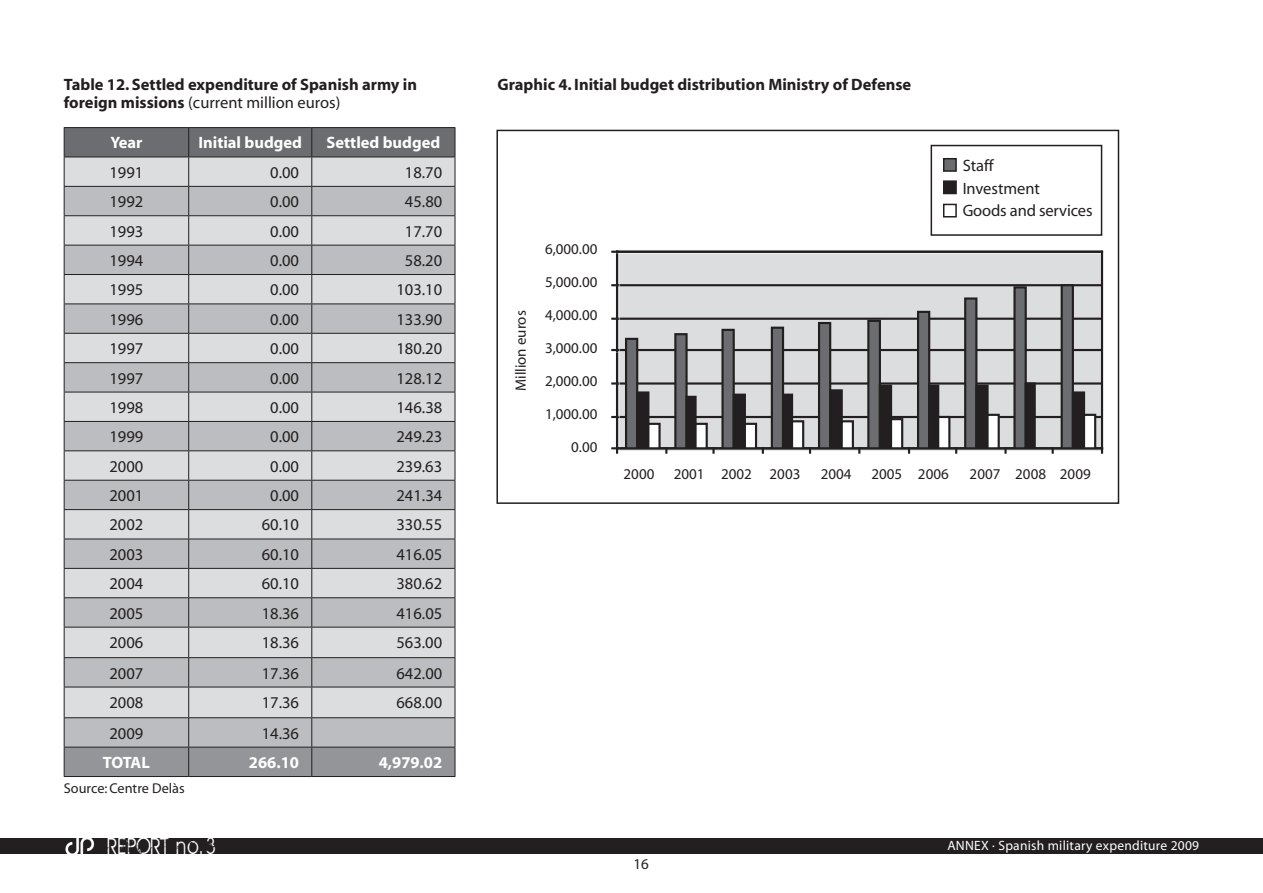
<style>
.page{position:relative;width:1263px;height:893px;background:#fff}
.page>*{position:absolute;margin:0;border:0;box-sizing:border-box;transform-origin:0 0}
.t1{font:25.2px "BIRTHOFAHERO";letter-spacing:.1em;color:#fff;scale:.83 1}
.t2{font:16.5px/22.5px "Myriad";color:#231f20}
.t3{font:700 16.5px/18px "Myriad";color:#231f20}
.t4{font:700 16.5px "Myriad";color:#fff}
.t5{font:15px "Myriad";color:#231f20}
.t6{font:14.25px "Myriad";color:#231f20}
.t7{font:13.5px "Myriad";letter-spacing:.02em;color:#fff}
.s1{font-weight:400}
</style>
<div class="page">
<div style="left:0;top:838px;width:1263px;height:16px;background:#231f20"></div>
<img style="left:65px;top:838px;width:30px;height:16px">
<svg style="left:65px;top:628px;width:390px;height:89px;background:#d0d1d3"></svg>
<hr style="left:64px;top:127px;width:125px;height:1px;background:#231f20">
<hr style="left:189px;top:127px;width:123px;height:1px;background:#231f20">
<hr style="left:312px;top:127px;width:143px;height:1px;background:#231f20">
<svg style="left:64px;top:128px;width:392px;height:499px;background:#bdbec1"></svg>
<hr style="left:64px;top:627px;width:125px;height:1px;background:#231f20">
<hr style="left:64px;top:627px;width:1px;height:30px;background:#231f20">
<hr style="left:189px;top:627px;width:123px;height:1px;background:#231f20">
<hr style="left:188px;top:627px;width:1px;height:30px;background:#231f20">
<hr style="left:312px;top:627px;width:143px;height:1px;background:#231f20">
<hr style="left:311px;top:627px;width:1px;height:30px;background:#231f20">
<hr style="left:455px;top:627px;width:1px;height:30px;background:#231f20">
<hr style="left:64px;top:657px;width:125px;height:1px;background:#231f20">
<svg style="left:64px;top:658px;width:1px;height:29px"></svg>
<hr style="left:189px;top:657px;width:123px;height:1px;background:#231f20">
<svg style="left:188px;top:658px;width:1px;height:29px"></svg>
<hr style="left:312px;top:657px;width:143px;height:1px;background:#231f20">
<svg style="left:311px;top:658px;width:1px;height:29px"></svg>
<svg style="left:455px;top:658px;width:1px;height:29px"></svg>
<hr style="left:64px;top:687px;width:125px;height:1px;background:#231f20">
<hr style="left:64px;top:687px;width:1px;height:30px;background:#231f20">
<hr style="left:189px;top:687px;width:123px;height:1px;background:#231f20">
<hr style="left:188px;top:687px;width:1px;height:30px;background:#231f20">
<hr style="left:312px;top:687px;width:143px;height:1px;background:#231f20">
<hr style="left:311px;top:687px;width:1px;height:30px;background:#231f20">
<hr style="left:455px;top:687px;width:1px;height:30px;background:#231f20">
<hr style="left:64px;top:717px;width:125px;height:1px;background:#231f20">
<hr style="left:189px;top:717px;width:123px;height:1px;background:#231f20">
<hr style="left:312px;top:717px;width:143px;height:1px;background:#231f20">
<svg style="left:64px;top:718px;width:392px;height:58px;background:#a3a4a7"></svg>
<hr style="left:64px;top:776px;width:125px;height:1px;background:#231f20">
<hr style="left:189px;top:776px;width:123px;height:1px;background:#231f20">
<hr style="left:312px;top:776px;width:143px;height:1px;background:#231f20">
<div style="left:496px;top:130px;width:623px;height:374px;border:2px solid #231f20"></div>
<div style="left:930px;top:145px;width:172px;height:91px;border:2px solid #231f20"></div>
<div style="left:619px;top:254px;width:483px;height:196px;background:#dcdddf"></div>
<hr style="left:617px;top:416px;width:485px;height:2px;background:#231f20">
<hr style="left:617px;top:382px;width:485px;height:3px;background:#231f20">
<hr style="left:617px;top:349px;width:485px;height:2px;background:#231f20">
<hr style="left:617px;top:318px;width:485px;height:2px;background:#231f20">
<hr style="left:617px;top:284px;width:485px;height:2px;background:#231f20">
<hr style="left:617px;top:251px;width:485px;height:2px;background:#231f20">
<hr style="left:1101px;top:252px;width:2px;height:196px;background:#231f20">
<svg style="left:1013px;top:286px;width:23px;height:161px"></svg>
<hr style="left:616px;top:252px;width:2px;height:196px;background:#231f20">
<svg style="left:612px;top:382px;width:4px;height:3px"></svg>
<hr style="left:617px;top:447px;width:485px;height:2px;background:#231f20">
<svg style="left:612px;top:447px;width:6px;height:6px"></svg>
<svg style="left:625px;top:338px;width:42px;height:115px"></svg>
<svg style="left:674px;top:333px;width:41px;height:120px"></svg>
<svg style="left:721px;top:329px;width:43px;height:124px"></svg>
<svg style="left:771px;top:327px;width:40px;height:126px"></svg>
<svg style="left:818px;top:322px;width:42px;height:131px"></svg>
<svg style="left:867px;top:320px;width:43px;height:133px"></svg>
<svg style="left:917px;top:311px;width:40px;height:142px"></svg>
<svg style="left:964px;top:297px;width:43px;height:156px"></svg>
<svg style="left:1051px;top:449px;width:3px;height:4px"></svg>
<svg style="left:1060px;top:284px;width:43px;height:169px"></svg>
<div style="left:944px;top:159px;width:12px;height:12px;background:#6c6d70"></div>
<div style="left:943px;top:158px;width:14px;height:14px;border:2px solid #231f20"></div>
<div style="left:944px;top:181px;width:12px;height:12px;background:#231f20"></div>
<div style="left:943px;top:180px;width:14px;height:14px;border:2px solid #231f20"></div>
<div style="left:943px;top:204px;width:14px;height:14px;border:2px solid #231f20"></div>
<p class="t3" style="left:64px;top:76px;width:355px">Table 12. Settled expenditure of Spanish army in foreign missions <span class="s1">(current million euros)</span></p>
<p class="t3" style="left:497px;top:76px;width:415px">Graphic 4. Initial budget distribution Ministry of Defense</p>
<p class="t4" style="left:110px;top:134px;width:33px">Year</p>
<p class="t4" style="left:198px;top:134px;width:105px">Initial budged</p>
<p class="t4" style="left:326px;top:134px;width:115px">Settled budged</p>
<p class="t2" style="left:109px;top:162px;width:35px">1991</p>
<p class="t2" style="left:270px;top:162px;width:30px">0.00</p>
<p class="t2" style="left:405px;top:162px;width:39px">18.70</p>
<p class="t2" style="left:109px;top:191px;width:35px">1992</p>
<p class="t2" style="left:270px;top:191px;width:30px">0.00</p>
<p class="t2" style="left:405px;top:191px;width:39px">45.80</p>
<p class="t2" style="left:109px;top:221px;width:35px">1993</p>
<p class="t2" style="left:270px;top:221px;width:30px">0.00</p>
<p class="t2" style="left:405px;top:221px;width:39px">17.70</p>
<p class="t2" style="left:109px;top:250px;width:35px">1994</p>
<p class="t2" style="left:270px;top:250px;width:30px">0.00</p>
<p class="t2" style="left:405px;top:250px;width:39px">58.20</p>
<p class="t2" style="left:109px;top:279px;width:35px">1995</p>
<p class="t2" style="left:270px;top:279px;width:30px">0.00</p>
<p class="t2" style="left:396px;top:279px;width:47px">103.10</p>
<p class="t2" style="left:109px;top:309px;width:35px">1996</p>
<p class="t2" style="left:270px;top:309px;width:30px">0.00</p>
<p class="t2" style="left:396px;top:309px;width:47px">133.90</p>
<p class="t2" style="left:109px;top:338px;width:35px">1997</p>
<p class="t2" style="left:270px;top:338px;width:30px">0.00</p>
<p class="t2" style="left:396px;top:338px;width:47px">180.20</p>
<p class="t2" style="left:109px;top:367px;width:35px">1997</p>
<p class="t2" style="left:270px;top:367px;width:30px">0.00</p>
<p class="t2" style="left:396px;top:367px;width:47px">128.12</p>
<p class="t2" style="left:109px;top:397px;width:35px">1998</p>
<p class="t2" style="left:270px;top:397px;width:30px">0.00</p>
<p class="t2" style="left:396px;top:397px;width:47px">146.38</p>
<p class="t2" style="left:109px;top:426px;width:35px">1999</p>
<p class="t2" style="left:270px;top:426px;width:30px">0.00</p>
<p class="t2" style="left:396px;top:426px;width:47px">249.23</p>
<p class="t2" style="left:109px;top:456px;width:35px">2000</p>
<p class="t2" style="left:270px;top:456px;width:30px">0.00</p>
<p class="t2" style="left:396px;top:456px;width:47px">239.63</p>
<p class="t2" style="left:109px;top:485px;width:35px">2001</p>
<p class="t2" style="left:270px;top:485px;width:30px">0.00</p>
<p class="t2" style="left:396px;top:485px;width:47px">241.34</p>
<p class="t2" style="left:109px;top:514px;width:35px">2002</p>
<p class="t2" style="left:262px;top:514px;width:39px">60.10</p>
<p class="t2" style="left:396px;top:514px;width:47px">330.55</p>
<p class="t2" style="left:109px;top:544px;width:35px">2003</p>
<p class="t2" style="left:262px;top:544px;width:39px">60.10</p>
<p class="t2" style="left:396px;top:544px;width:47px">416.05</p>
<p class="t2" style="left:110px;top:573px;width:35px">2004</p>
<p class="t2" style="left:262px;top:573px;width:39px">60.10</p>
<p class="t2" style="left:396px;top:573px;width:47px">380.62</p>
<p class="t2" style="left:109px;top:603px;width:35px">2005</p>
<p class="t2" style="left:262px;top:603px;width:39px">18.36</p>
<p class="t2" style="left:396px;top:603px;width:47px">416.05</p>
<p class="t2" style="left:109px;top:632px;width:35px">2006</p>
<p class="t2" style="left:262px;top:632px;width:39px">18.36</p>
<p class="t2" style="left:396px;top:632px;width:47px">563.00</p>
<p class="t2" style="left:109px;top:662px;width:35px">2007</p>
<p class="t2" style="left:262px;top:662px;width:39px">17.36</p>
<p class="t2" style="left:396px;top:662px;width:47px">642.00</p>
<p class="t2" style="left:109px;top:692px;width:35px">2008</p>
<p class="t2" style="left:262px;top:692px;width:39px">17.36</p>
<p class="t2" style="left:396px;top:692px;width:47px">668.00</p>
<p class="t2" style="left:109px;top:723px;width:35px">2009</p>
<p class="t2" style="left:262px;top:723px;width:39px">14.36</p>
<p class="t4" style="left:103px;top:754px;width:39px">TOTAL</p>
<p class="t4" style="left:249px;top:754px;width:52px">266.10</p>
<p class="t4" style="left:379px;top:754px;width:65px">4,979.02</p>
<p class="t6" style="left:64px;top:781px;width:122px">Source: Centre Delàs</p>
<h1 class="t1" style="left:108px;top:832px;width:131px">REPORT no.3</h1>
<p class="t5" style="left:513px;top:391px;width:82px;rotate:-90deg">Million euros</p>
<p class="t5" style="left:545px;top:242px;width:54px">6,000.00</p>
<p class="t5" style="left:545px;top:275px;width:54px">5,000.00</p>
<p class="t5" style="left:545px;top:308px;width:54px">4,000.00</p>
<p class="t5" style="left:545px;top:341px;width:54px">3,000.00</p>
<p class="t5" style="left:545px;top:374px;width:54px">2,000.00</p>
<p class="t5" style="left:545px;top:407px;width:54px">1,000.00</p>
<p class="t5" style="left:571px;top:440px;width:28px">0.00</p>
<p class="t2" style="left:963px;top:155px;width:131px">Staff<br>Investment<br>Goods and services</p>
<p class="t5" style="left:624px;top:467px;width:32px">2000</p>
<p class="t5" style="left:674px;top:467px;width:128px">2001 2002 2003</p>
<p class="t5" style="left:821px;top:467px;width:32px">2004</p>
<p class="t5" style="left:871px;top:467px;width:79px">2005 2006</p>
<p class="t5" style="left:970px;top:467px;width:32px">2007</p>
<p class="t5" style="left:1015px;top:467px;width:77px">2008 2009</p>
<p class="t5" style="left:634px;top:857px;width:17px">16</p>
<p class="t7" style="left:947px;top:839px;width:10px">ANNEX</p>
<p class="t7" style="left:992px;top:839px;width:208px">· Spanish military expenditure 2009</p>
</div>
